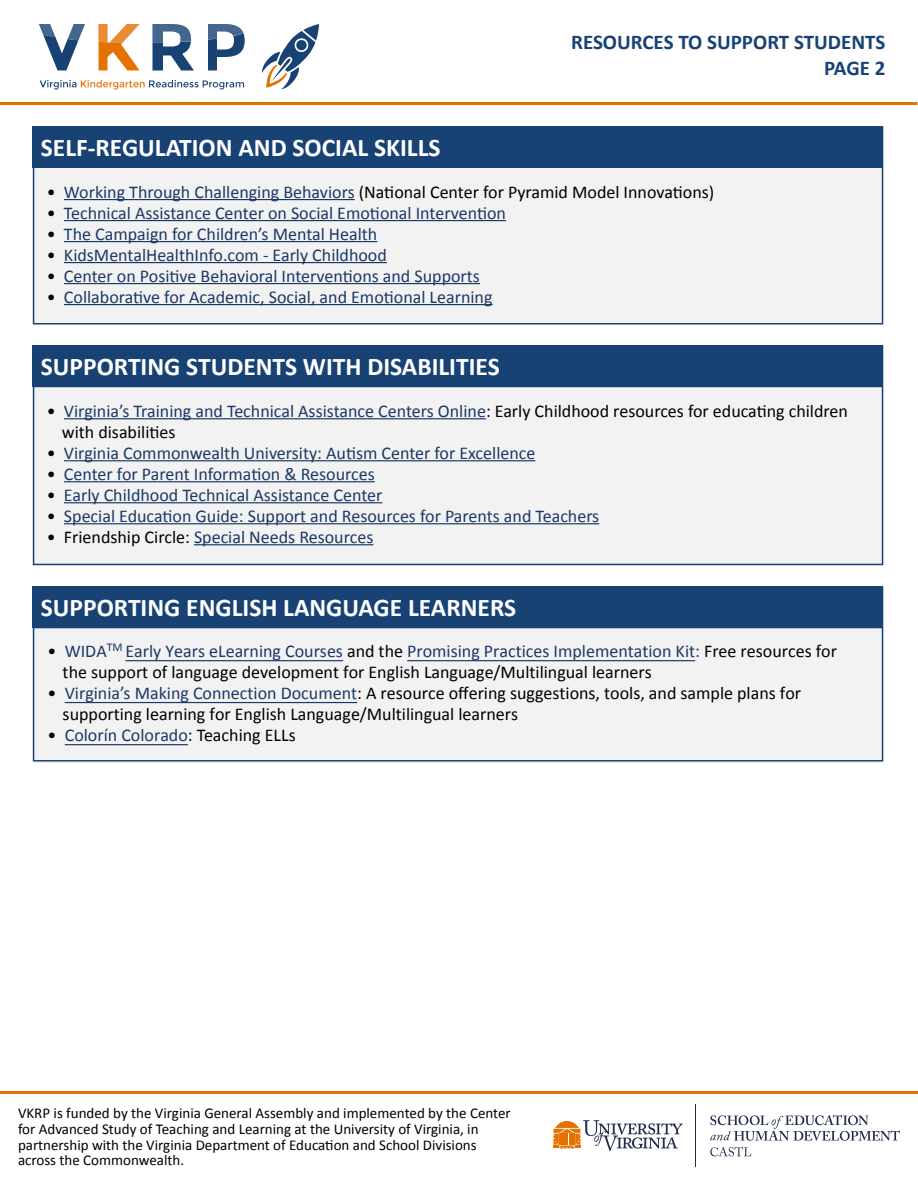
<style>
.page{position:relative;width:918px;height:1188px;background:#fff}
.page>*{position:absolute;margin:0;border:0;box-sizing:border-box;transform-origin:0 0}
.t1{font:700 25.5px "Calibri";color:#fff}
.t2{font:700 21px/25.2px "Calibri";color:#184274;text-align:right}
.t3{font:18px "Calibri";color:#1b3866}
.t4{font:18px/21px "Calibri";color:#000}
.t5{font:15px/15.8px "Calibri";color:#000}
.s1{color:#1b3866}
.s2{color:#000}
</style>
<div class="page">
<div style="left:34px;top:157px;width:849px;height:167px;background:#f2f2f2"></div>
<div style="left:33px;top:167px;width:850px;height:157px;border:2px solid #184274"></div>
<hr style="left:64px;top:199px;width:291px;height:1px;background:#1b3866">
<hr style="left:64px;top:220px;width:442px;height:1px;background:#1b3866">
<hr style="left:64px;top:241px;width:313px;height:1px;background:#1b3866">
<hr style="left:64px;top:262px;width:323px;height:1px;background:#1b3866">
<hr style="left:64px;top:283px;width:416px;height:1px;background:#1b3866">
<hr style="left:64px;top:304px;width:429px;height:1px;background:#1b3866">
<div style="left:33px;top:126px;width:850px;height:42px;background:#184274"></div>
<hr style="left:0;top:1091px;width:918px;height:3px;background:#e57200">
<hr style="left:0;top:102px;width:918px;height:3px;background:#e57200">
<svg style="left:261px;top:24px;width:58px;height:65px"></svg>
<svg style="left:40px;top:80px;width:204px;height:9px"></svg>
<svg style="left:39px;top:24px;width:46px;height:46px"></svg>
<svg style="left:99px;top:24px;width:41px;height:46px"></svg>
<svg style="left:153px;top:24px;width:41px;height:46px"></svg>
<svg style="left:208px;top:24px;width:37px;height:46px"></svg>
<svg style="left:710px;top:1115px;width:190px;height:26px"></svg>
<hr style="left:695px;top:1105px;width:1px;height:62px;background:#232d4b">
<svg style="left:553px;top:1120px;width:130px;height:31px"></svg>
<svg style="left:710px;top:1147px;width:41px;height:9px"></svg>
<div style="left:34px;top:376px;width:849px;height:188px;background:#f2f2f2"></div>
<div style="left:33px;top:386px;width:850px;height:179px;border:2px solid #184274"></div>
<hr style="left:64px;top:418px;width:422px;height:1px;background:#1b3866">
<hr style="left:64px;top:460px;width:471px;height:1px;background:#1b3866">
<hr style="left:64px;top:481px;width:311px;height:1px;background:#1b3866">
<hr style="left:64px;top:502px;width:318px;height:1px;background:#1b3866">
<hr style="left:64px;top:523px;width:535px;height:1px;background:#1b3866">
<hr style="left:194px;top:544px;width:179px;height:1px;background:#1b3866">
<div style="left:33px;top:345px;width:850px;height:42px;background:#184274"></div>
<div style="left:34px;top:618px;width:849px;height:145px;background:#f2f2f2"></div>
<div style="left:33px;top:627px;width:850px;height:135px;border:2px solid #184274"></div>
<div style="left:33px;top:586px;width:850px;height:42px;background:#184274"></div>
<hr style="left:125px;top:660px;width:218px;height:1px;background:#1b3866">
<hr style="left:407px;top:660px;width:288px;height:1px;background:#1b3866">
<hr style="left:65px;top:702px;width:292px;height:1px;background:#1b3866">
<hr style="left:65px;top:744px;width:123px;height:1px;background:#1b3866">
<h1 class="t1" style="left:41px;top:132px;width:401px">SELF-REGULATION AND SOCIAL SKILLS</h1>
<p class="t2" style="left:571px;top:29px;width:316px">RESOURCES TO SUPPORT STUDENTS<br>PAGE 2</p>
<p class="t4" style="left:47px;top:180px;width:669px">• <span class="s1">Working Through Challenging Behaviors</span> (National Center for Pyramid Model Innovations)</p>
<p class="t3" style="left:47px;top:201px;width:461px"><span class="s2">•</span> Technical Assistance Center on Social Emotional Intervention</p>
<p class="t3" style="left:47px;top:222px;width:332px"><span class="s2">•</span> The Campaign for Children’s Mental Health</p>
<p class="t3" style="left:47px;top:243px;width:342px"><span class="s2">•</span> KidsMentalHealthInfo.com - Early Childhood</p>
<p class="t3" style="left:47px;top:264px;width:435px"><span class="s2">•</span> Center on Positive Behavioral Interventions and Supports</p>
<p class="t3" style="left:47px;top:285px;width:447px"><span class="s2">•</span> Collaborative for Academic, Social, and Emotional Learning</p>
<h1 class="t1" style="left:41px;top:351px;width:460px">SUPPORTING STUDENTS WITH DISABILITIES</h1>
<p class="t4" style="left:62px;top:399px;width:788px;text-indent:-15px">• <span class="s1">Virginia’s Training and Technical Assistance Centers Online</span>: Early Childhood resources for educating children with disabilities</p>
<p class="t3" style="left:47px;top:442px;width:490px"><span class="s2">•</span> Virginia Commonwealth University: Autism Center for Excellence</p>
<p class="t3" style="left:47px;top:463px;width:329px"><span class="s2">•</span> Center for Parent Information &amp; Resources</p>
<p class="t3" style="left:47px;top:484px;width:337px"><span class="s2">•</span> Early Childhood Technical Assistance Center</p>
<p class="t3" style="left:47px;top:505px;width:554px"><span class="s2">•</span> Special Education Guide: Support and Resources for Parents and Teachers</p>
<p class="t3" style="left:47px;top:526px;width:328px"><span class="s2">• Friendship Circle:</span> Special Needs Resources</p>
<h1 class="t1" style="left:41px;top:592px;width:477px">SUPPORTING ENGLISH LANGUAGE LEARNERS</h1>
<p class="t4" style="left:63px;top:639px;width:776px;text-indent:-15px">• <span class="s1">WIDA</span><sup>TM</sup> <span class="s1">Early Years eLearning Courses</span> and the <span class="s1">Promising Practices Implementation Kit:</span> Free resources for the support of language development for English Language/Multilingual learners</p>
<p class="t4" style="left:63px;top:681px;width:740px;text-indent:-15px">• <span class="s1">Virginia’s Making Connection Document</span>: A resource offering suggestions, tools, and sample plans for supporting learning for English Language/Multilingual learners</p>
<p class="t3" style="left:48px;top:724px;width:250px"><span class="s2">•</span> Colorín Colorado<span class="s2">: Teaching ELLs</span></p>
<p class="t5" style="left:18px;top:1105px;width:494px">VKRP is funded by the Virginia General Assembly and implemented by the Center for Advanced Study of Teaching and Learning at the University of Virginia, in partnership with the Virginia Department of Education and School Divisions across the Commonwealth.</p>
</div>
